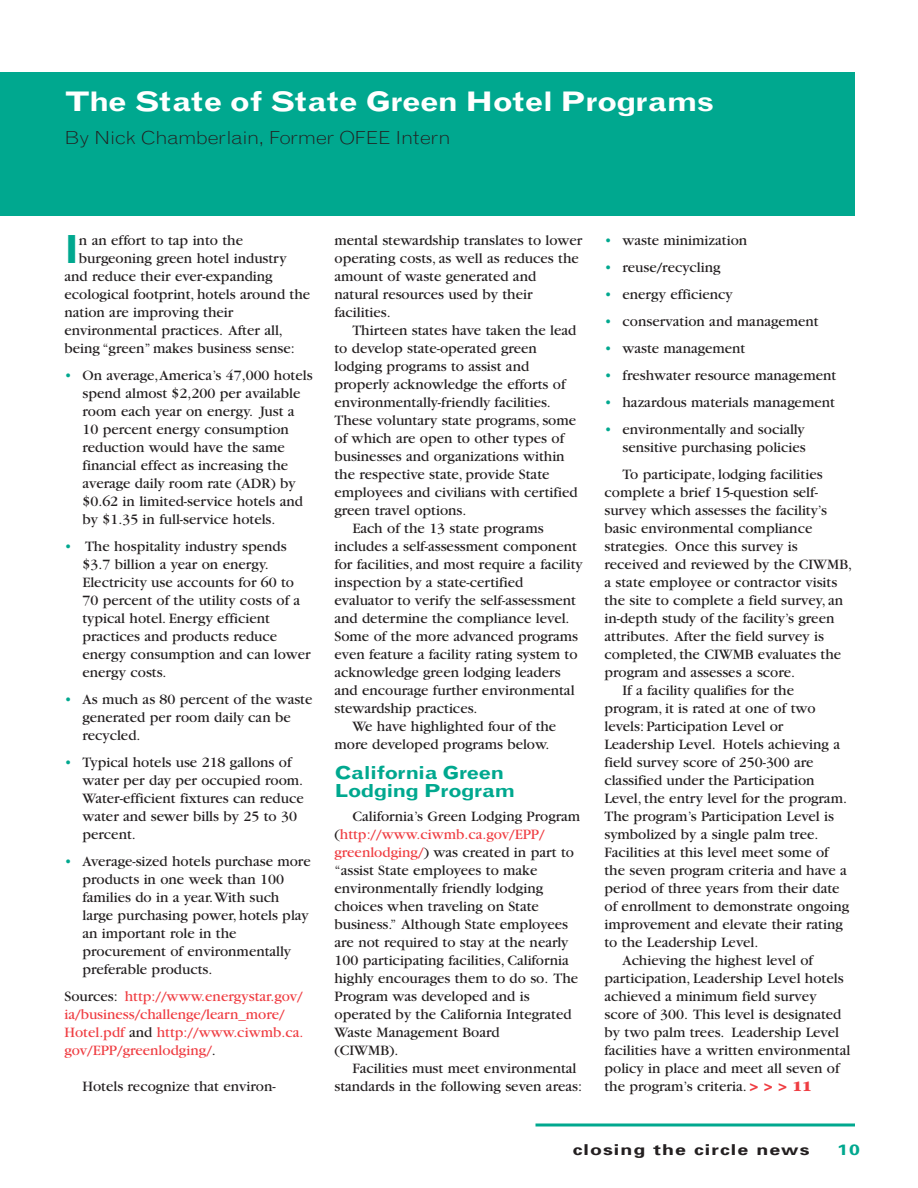
<style>
.page{position:relative;width:918px;height:1188px;background:#fff}
.page>*{position:absolute;margin:0;border:0;box-sizing:border-box;transform-origin:0 0}
.t1{font:700 38.85px "Grotesque";color:#00a88f}
.t2{font:700 27px "Grotesque";letter-spacing:-.025em;color:#fff;scale:1.2 1}
.t3{font:300 18px "Grotesque";letter-spacing:-.025em;color:#231f20;scale:1.2 1}
.t4{font:700 18px/18px "Grotesque";letter-spacing:-.03em;color:#00a88f;scale:1.2 1}
.t5{font:15px/18px "Garamond";color:#231f20}
.t6{font:15px/18px "Garamond";color:#ef3d42}
.t7{font:700 15px "Univers";letter-spacing:.055em;color:#231f20;scale:1.3 1}
.t8{font:700 15px "Univers";color:#00a88f;scale:1.3 1}
.s1{color:#00a88f}
.s2{color:#231f20}
.s3{color:#ef3d42}
.s4{font-weight:900;color:#ef3d42}
</style>
<div class="page">
<hr style="left:536px;top:1124px;width:319px;height:2px;background:#00a88f">
<div style="left:0;top:72px;width:855px;height:144px;background:#00a88f"></div>
<h2 class="t2" style="left:64px;top:91px;width:543px">The State of State Green Hotel Programs</h2>
<p class="t3" style="left:64px;top:131px;width:323px">By Nick Chamberlain, Former OFEE Intern</p>
<h1 class="t1" style="left:64px;top:235px;width:16px">I</h1>
<p class="t5" style="left:79px;top:233px;width:166px">n an effort to tap into the</p>
<p class="t5" style="left:79px;top:251px;width:209px">burgeoning green hotel industry</p>
<p class="t5" style="left:64px;top:269px;width:210px">and reduce their ever-expanding</p>
<p class="t5" style="left:64px;top:287px;width:247px">ecological footprint, hotels around the</p>
<p class="t5" style="left:64px;top:305px;width:170px">nation are improving their</p>
<p class="t5" style="left:64px;top:323px;width:220px">environmental practices. After all,</p>
<p class="t5" style="left:64px;top:341px;width:232px">being “green” makes business sense:</p>
<p class="t5" style="left:82px;top:368px;width:232px;text-indent:-18px"><span class="s1">•</span> On average,America’s 47,000 hotels spend almost $2,200 per available room each year on energy. Just a 10 percent energy consumption reduction would have the same financial effect as increasing the average daily room rate (ADR) by $0.62 in limited-service hotels and by $1.35 in full-service hotels.</p>
<p class="t5" style="left:82px;top:539px;width:230px;text-indent:-18px"><span class="s1">•</span> The hospitality industry spends $3.7 billion a year on energy.<br>Electricity use accounts for 60 to<br>70 percent of the utility costs of a typical hotel. Energy efficient practices and products reduce energy consumption and can lower energy costs.</p>
<p class="t5" style="left:82px;top:692px;width:232px;text-indent:-18px"><span class="s1">•</span> As much as 80 percent of the waste generated per room daily can be recycled.</p>
<p class="t5" style="left:82px;top:755px;width:223px;text-indent:-18px"><span class="s1">•</span> Typical hotels use 218 gallons of water per day per occupied room.<br>Water-efficient fixtures can reduce water and sewer bills by 25 to 30 percent.</p>
<p class="t5" style="left:82px;top:854px;width:230px;text-indent:-18px"><span class="s1">•</span> Average-sized hotels purchase more products in one week than 100 families do in a year.With such large purchasing power, hotels play an important role in the procurement of environmentally preferable products.</p>
<p class="t6" style="left:64px;top:989px;width:240px"><span class="s2">Sources:</span> http://www.energystar.gov/ ia/business/challenge/learn_more/ Hotel.pdf <span class="s2">and</span> http://www.ciwmb.ca. gov/EPP/greenlodging/<span class="s2">.</span></p>
<p class="t5" style="left:83px;top:1079px;width:195px">Hotels recognize that environ-</p>
<p class="t5" style="left:334px;top:233px;width:249px">mental stewardship translates to lower operating costs, as well as reduces the amount of waste generated and natural resources used by their facilities.</p>
<p class="t5" style="left:352px;top:323px;width:225px">Thirteen states have taken the lead</p>
<p class="t5" style="left:334px;top:341px;width:204px">to develop state-operated green</p>
<p class="t5" style="left:334px;top:359px;width:196px">lodging programs to assist and</p>
<p class="t5" style="left:334px;top:377px;width:233px">properly acknowledge the efforts of</p>
<p class="t5" style="left:334px;top:395px;width:218px">environmentally-friendly facilities.</p>
<p class="t5" style="left:334px;top:413px;width:243px">These voluntary state programs, some</p>
<p class="t5" style="left:334px;top:431px;width:231px">of which are open to other types of</p>
<p class="t5" style="left:334px;top:449px;width:232px">businesses and organizations within</p>
<p class="t5" style="left:334px;top:467px;width:217px">the respective state, provide State</p>
<p class="t5" style="left:334px;top:485px;width:245px">employees and civilians with certified</p>
<p class="t5" style="left:334px;top:503px;width:133px">green travel options.</p>
<p class="t5" style="left:352px;top:521px;width:193px">Each of the 13 state programs</p>
<p class="t5" style="left:334px;top:539px;width:244px">includes a self-assessment component</p>
<p class="t5" style="left:334px;top:557px;width:250px">for facilities, and most require a facility</p>
<p class="t5" style="left:334px;top:575px;width:190px">inspection by a state-certified</p>
<p class="t5" style="left:334px;top:593px;width:243px">evaluator to verify the self-assessment</p>
<p class="t5" style="left:334px;top:611px;width:237px">and determine the compliance level.</p>
<p class="t5" style="left:334px;top:629px;width:245px">Some of the more advanced programs</p>
<p class="t5" style="left:334px;top:647px;width:245px">even feature a facility rating system to</p>
<p class="t5" style="left:334px;top:665px;width:228px">acknowledge green lodging leaders</p>
<p class="t5" style="left:334px;top:683px;width:242px">and encourage further environmental</p>
<p class="t5" style="left:334px;top:701px;width:145px">stewardship practices.</p>
<p class="t5" style="left:352px;top:719px;width:205px">We have highlighted four of the</p>
<p class="t5" style="left:334px;top:737px;width:217px">more developed programs below.</p>
<p class="t4" style="left:334px;top:765px;width:152px">California Green<br>Lodging Program</p>
<p class="t5" style="left:334px;top:809px;width:247px;text-indent:18px">California’s Green Lodging Program (<span class="s3">http://www.ciwmb.ca.gov/EPP/ greenlodging/</span>) was created in part to “assist State employees to make environmentally friendly lodging choices when traveling on State business.” Although State employees are not required to stay at the nearly<br>100 participating facilities, California highly encourages them to do so. The<br>Program was developed and is operated by the California Integrated<br>Waste Management Board<br>(CIWMB).</p>
<p class="t5" style="left:334px;top:1061px;width:249px;text-indent:18px">Facilities must meet environmental standards in the following seven areas:</p>
<p class="t5" style="left:604px;top:233px;width:144px"><span class="s1">•</span> waste minimization</p>
<p class="t5" style="left:604px;top:260px;width:118px"><span class="s1">•</span> reuse/recycling</p>
<p class="t5" style="left:604px;top:287px;width:130px"><span class="s1">•</span> energy efficiency</p>
<p class="t5" style="left:604px;top:314px;width:216px"><span class="s1">•</span> conservation and management</p>
<p class="t5" style="left:604px;top:341px;width:142px"><span class="s1">•</span> waste management</p>
<p class="t5" style="left:604px;top:368px;width:233px"><span class="s1">•</span> freshwater resource management</p>
<p class="t5" style="left:604px;top:395px;width:232px"><span class="s1">•</span> hazardous materials management</p>
<p class="t5" style="left:604px;top:422px;width:203px;text-align:right"><span class="s1">•</span> environmentally and socially sensitive purchasing policies</p>
<p class="t5" style="left:622px;top:467px;width:202px">To participate, lodging facilities</p>
<p class="t5" style="left:604px;top:485px;width:215px">complete a brief 15-question self-</p>
<p class="t5" style="left:604px;top:503px;width:224px">survey which assesses the facility’s</p>
<p class="t5" style="left:604px;top:521px;width:209px">basic environmental compliance</p>
<p class="t5" style="left:604px;top:539px;width:195px">strategies. Once this survey is</p>
<p class="t5" style="left:604px;top:557px;width:249px">received and reviewed by the CIWMB,</p>
<p class="t5" style="left:604px;top:575px;width:234px">a state employee or contractor visits</p>
<p class="t5" style="left:604px;top:593px;width:240px">the site to complete a field survey, an</p>
<p class="t5" style="left:604px;top:611px;width:231px">in-depth study of the facility’s green</p>
<p class="t5" style="left:604px;top:629px;width:221px">attributes. After the field survey is</p>
<p class="t5" style="left:604px;top:647px;width:238px">completed, the CIWMB evaluates the</p>
<p class="t5" style="left:604px;top:665px;width:192px">program and assesses a score.</p>
<p class="t5" style="left:622px;top:683px;width:173px">If a facility qualifies for the</p>
<p class="t5" style="left:604px;top:701px;width:213px">program, it is rated at one of two</p>
<p class="t5" style="left:604px;top:719px;width:180px">levels: Participation Level or</p>
<p class="t5" style="left:604px;top:737px;width:237px">Leadership Level. Hotels achieving a</p>
<p class="t5" style="left:604px;top:755px;width:211px">field survey score of 250-300 are</p>
<p class="t5" style="left:604px;top:773px;width:212px">classified under the Participation</p>
<p class="t5" style="left:604px;top:791px;width:244px">Level, the entry level for the program.</p>
<p class="t5" style="left:604px;top:809px;width:231px">The program’s Participation Level is</p>
<p class="t5" style="left:604px;top:827px;width:215px">symbolized by a single palm tree.</p>
<p class="t5" style="left:604px;top:845px;width:226px">Facilities at this level meet some of</p>
<p class="t5" style="left:604px;top:863px;width:244px">the seven program criteria and have a</p>
<p class="t5" style="left:604px;top:881px;width:237px">period of three years from their date</p>
<p class="t5" style="left:604px;top:899px;width:246px">of enrollment to demonstrate ongoing</p>
<p class="t5" style="left:604px;top:917px;width:240px">improvement and elevate their rating</p>
<p class="t5" style="left:604px;top:935px;width:155px">to the Leadership Level.</p>
<p class="t5" style="left:622px;top:953px;width:192px">Achieving the highest level of</p>
<p class="t5" style="left:604px;top:971px;width:241px">participation, Leadership Level hotels</p>
<p class="t5" style="left:604px;top:989px;width:214px">achieved a minimum field survey</p>
<p class="t5" style="left:604px;top:1007px;width:238px">score of 300. This level is designated</p>
<p class="t5" style="left:604px;top:1025px;width:236px">by two palm trees. Leadership Level</p>
<p class="t5" style="left:604px;top:1043px;width:247px">facilities have a written environmental</p>
<p class="t5" style="left:604px;top:1061px;width:237px">policy in place and meet all seven of</p>
<p class="t5" style="left:604px;top:1079px;width:209px">the program’s criteria. <span class="s4">&gt; &gt; &gt; 11</span></p>
<p class="t7" style="left:573px;top:1144px;width:184px">closing the circle news</p>
<p class="t8" style="left:837px;top:1144px;width:19px">10</p>
</div>
